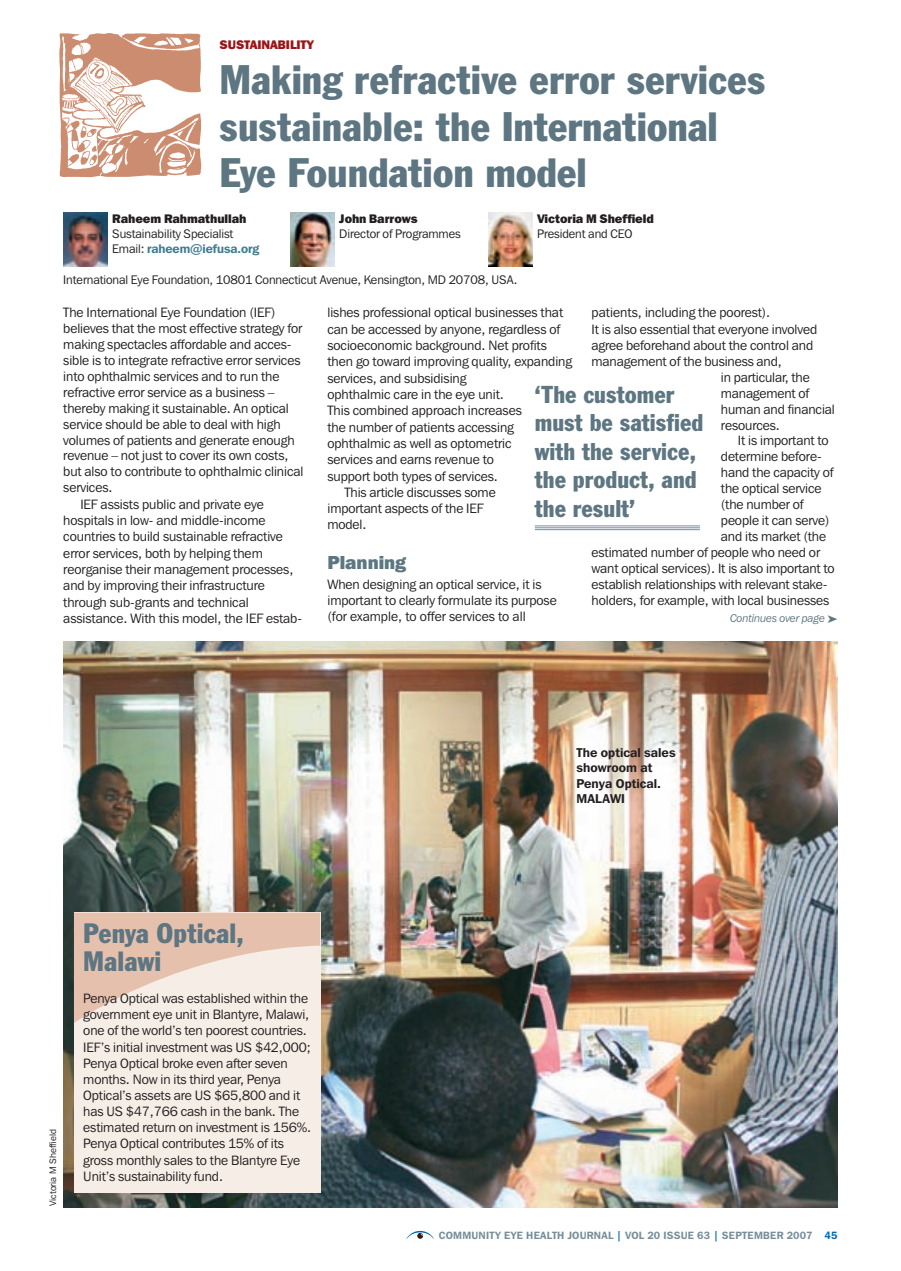
<style>
.page{position:relative;width:901px;height:1271px;background:#fff}
.page>*{position:absolute;margin:0;border:0;box-sizing:border-box;transform-origin:0 0}
.t1{font:condensed 40.5px/46.5px "Franklin Gothic BT";color:#5d7682}
.t2{font:condensed 27.6px/28.5px "Franklin Gothic BT";color:#5d7682}
.t3{font:condensed 24px/28.5px "Franklin Gothic BT";color:#5d7682}
.t4{font:800 18.75px "Franklin Gothic IT Cby BT";color:#5d7682}
.t5{font:13.5px/16.2px "Franklin Gothic IT Cby BT";letter-spacing:-.005em;color:#231f20}
.t6{font:600 12.75px/15.5px "Franklin Gothic IT Cby BT";color:#231f20}
.t7{font:12.3px/15px "Franklin Gothic IT Cby BT";letter-spacing:-.005em;color:#231f20}
.t8{font:800 12.3px "Franklin Gothic IT Cby BT";letter-spacing:-.005em;color:#231f20}
.t9{font:800 12.3px "Franklin Gothic IT Cby BT";letter-spacing:-.005em;color:#9c1418}
.t10{font:italic 11.25px "Franklin Gothic IT Cby BT";letter-spacing:-.005em;color:#5d7682}
.t11{font:600 10.5px "Franklin Gothic IT Cby BT";letter-spacing:.02em;color:#778e9a}
.t12{font:9.3px "Franklin Gothic IT Cby BT";color:#231f20}
.s1{font-weight:600;color:#3c7b93}
.s2{color:#006cb7}
</style>
<div class="page">
<img style="left:59px;top:33px;width:143px;height:145px">
<img style="left:63px;top:213px;width:44px;height:54px">
<svg style="left:406px;top:1230px;width:28px;height:9px"></svg>
<img style="left:290px;top:213px;width:44px;height:53px">
<img style="left:488px;top:213px;width:44px;height:53px">
<hr style="left:535px;top:525px;width:164px;height:1px;background:#778e9a">
<hr style="left:535px;top:527px;width:164px;height:1px;background:#778e9a">
<hr style="left:535px;top:529px;width:164px;height:1px;background:#778e9a">
<img style="left:63px;top:641px;width:774px;height:566px">
<div style="left:74px;top:912px;width:246px;height:280px;background:#f7ede7"></div>
<svg style="left:74px;top:912px;width:246px;height:110px"></svg>
<p class="t9" style="left:219px;top:37px;width:95px">SUSTAINABILITY</p>
<h1 class="t1" style="left:219px;top:55px;width:547px">Making refractive error services sustainable: the International<br>Eye Foundation model</h1>
<p class="t8" style="left:112px;top:211px;width:136px">Raheem Rahmathullah</p>
<p class="t7" style="left:112px;top:226px;width:149px">Sustainability Specialist<br>Email: <span class="s1">raheem@iefusa.org</span></p>
<p class="t8" style="left:537px;top:211px;width:118px">Victoria M Sheffield</p>
<p class="t7" style="left:537px;top:226px;width:97px">President and CEO</p>
<p class="t8" style="left:339px;top:211px;width:80px">John Barrows</p>
<p class="t7" style="left:339px;top:226px;width:123px">Director of Programmes</p>
<p class="t7" style="left:63px;top:272px;width:455px">International Eye Foundation, 10801 Connecticut Avenue, Kensington, MD 20708, USA.</p>
<p class="t5" style="left:63px;top:304px;width:214px">The International Eye Foundation (IEF)</p>
<p class="t5" style="left:63px;top:320px;width:240px">believes that the most effective strategy for</p>
<p class="t5" style="left:63px;top:336px;width:230px">making spectacles affordable and acces-</p>
<p class="t5" style="left:63px;top:352px;width:238px">sible is to integrate refractive error services</p>
<p class="t5" style="left:63px;top:368px;width:218px">into ophthalmic services and to run the</p>
<p class="t5" style="left:63px;top:384px;width:213px">refractive error service as a business –</p>
<p class="t5" style="left:63px;top:400px;width:227px">thereby making it sustainable. An optical</p>
<p class="t5" style="left:63px;top:415px;width:219px">service should be able to deal with high</p>
<p class="t5" style="left:63px;top:431px;width:233px">volumes of patients and generate enough</p>
<p class="t5" style="left:63px;top:447px;width:226px">revenue – not just to cover its own costs,</p>
<p class="t5" style="left:63px;top:463px;width:241px">but also to contribute to ophthalmic clinical</p>
<p class="t5" style="left:63px;top:479px;width:51px">services.</p>
<p class="t5" style="left:80px;top:495px;width:185px">IEF assists public and private eye</p>
<p class="t5" style="left:63px;top:512px;width:204px">hospitals in low- and middle-income</p>
<p class="t5" style="left:63px;top:528px;width:221px">countries to build sustainable refractive</p>
<p class="t5" style="left:63px;top:544px;width:201px">error services, both by helping them</p>
<p class="t5" style="left:63px;top:561px;width:231px">reorganise their management processes,</p>
<p class="t5" style="left:63px;top:577px;width:203px">and by improving their infrastructure</p>
<p class="t5" style="left:63px;top:593px;width:187px">through sub-grants and technical</p>
<p class="t5" style="left:63px;top:610px;width:240px">assistance. With this model, the IEF estab-</p>
<p class="t5" style="left:591px;top:304px;width:180px">patients, including the poorest).</p>
<p class="t5" style="left:591px;top:320px;width:227px">It is also essential that everyone involved</p>
<p class="t5" style="left:591px;top:337px;width:223px">agree beforehand about the control and</p>
<p class="t5" style="left:591px;top:353px;width:192px">management of the business and,</p>
<p class="t5" style="left:720px;top:369px;width:90px">in particular, the</p>
<p class="t5" style="left:720px;top:385px;width:90px">management of</p>
<p class="t5" style="left:720px;top:400px;width:115px">human and financial</p>
<p class="t5" style="left:720px;top:416px;width:60px">resources.</p>
<p class="t5" style="left:737px;top:432px;width:92px">It is important to</p>
<p class="t5" style="left:720px;top:448px;width:102px">determine before-</p>
<p class="t5" style="left:720px;top:464px;width:114px">hand the capacity of</p>
<p class="t5" style="left:720px;top:480px;width:102px">the optical service</p>
<p class="t5" style="left:720px;top:496px;width:84px">(the number of</p>
<p class="t5" style="left:720px;top:512px;width:110px">people it can serve)</p>
<p class="t5" style="left:720px;top:528px;width:107px">and its market (the</p>
<p class="t5" style="left:591px;top:544px;width:230px">estimated number of people who need or</p>
<p class="t5" style="left:591px;top:559px;width:245px">want optical services). It is also important to</p>
<p class="t5" style="left:591px;top:575px;width:237px">establish relationships with relevant stake-</p>
<p class="t5" style="left:591px;top:591px;width:239px">holders, for example, with local businesses</p>
<p class="t5" style="left:327px;top:304px;width:237px">lishes professional optical businesses that</p>
<p class="t5" style="left:327px;top:320px;width:234px">can be accessed by anyone, regardless of</p>
<p class="t5" style="left:327px;top:337px;width:221px">socioeconomic background. Net profits</p>
<p class="t5" style="left:327px;top:353px;width:246px">then go toward improving quality, expanding</p>
<p class="t5" style="left:327px;top:369px;width:140px">services, and subsidising</p>
<p class="t5" style="left:327px;top:386px;width:178px">ophthalmic care in the eye unit.</p>
<p class="t5" style="left:327px;top:402px;width:196px">This combined approach increases</p>
<p class="t5" style="left:327px;top:418px;width:188px">the number of patients accessing</p>
<p class="t5" style="left:327px;top:435px;width:186px">ophthalmic as well as optometric</p>
<p class="t5" style="left:327px;top:451px;width:168px">services and earns revenue to</p>
<p class="t5" style="left:327px;top:467px;width:172px">support both types of services.</p>
<p class="t5" style="left:344px;top:483px;width:153px">This article discusses some</p>
<p class="t5" style="left:327px;top:500px;width:158px">important aspects of the IEF</p>
<p class="t5" style="left:327px;top:516px;width:41px">model.</p>
<h3 class="t4" style="left:327px;top:550px;width:81px">Planning</h3>
<p class="t5" style="left:327px;top:575px;width:231px">When designing an optical service, it is important to clearly formulate its purpose (for example, to offer services to all</p>
<h3 class="t3" style="left:535px;top:379px;width:170px">‘The customer must be satisfied with the service, the product, and the result’</h3>
<p class="t10" style="left:730px;top:611px;width:109px">Continues over page ➤</p>
<p class="t12" style="left:47px;top:1206px;width:78px;rotate:-90deg">Victoria M Sheffield</p>
<h2 class="t2" style="left:83px;top:917px;width:162px">Penya Optical,<br>Malawi</h2>
<p class="t5" style="left:83px;top:990px;width:229px">Penya Optical was established within the government eye unit in Blantyre, Malawi, one of the world’s ten poorest countries.<br>IEF’s initial investment was US $42,000; Penya Optical broke even after seven months. Now in its third year, Penya Optical’s assets are US $65,800 and it has US $47,766 cash in the bank. The estimated return on investment is 156%.<br>Penya Optical contributes 15% of its gross monthly sales to the Blantyre Eye Unit’s sustainability fund.</p>
<p class="t6" style="left:576px;top:744px;width:100px">The optical sales showroom at<br>Penya Optical.<br>MALA</p>
<p class="t6" style="left:610px;top:790px;width:15px">WI</p>
<p class="t11" style="left:439px;top:1228px;width:400px">Community Eye Health Journal <span class="s2">|</span> Vol 20 ISSUE 63 <span class="s2">|</span> SEPTEMBER 2007 <span class="s2">45</span></p>
</div>
